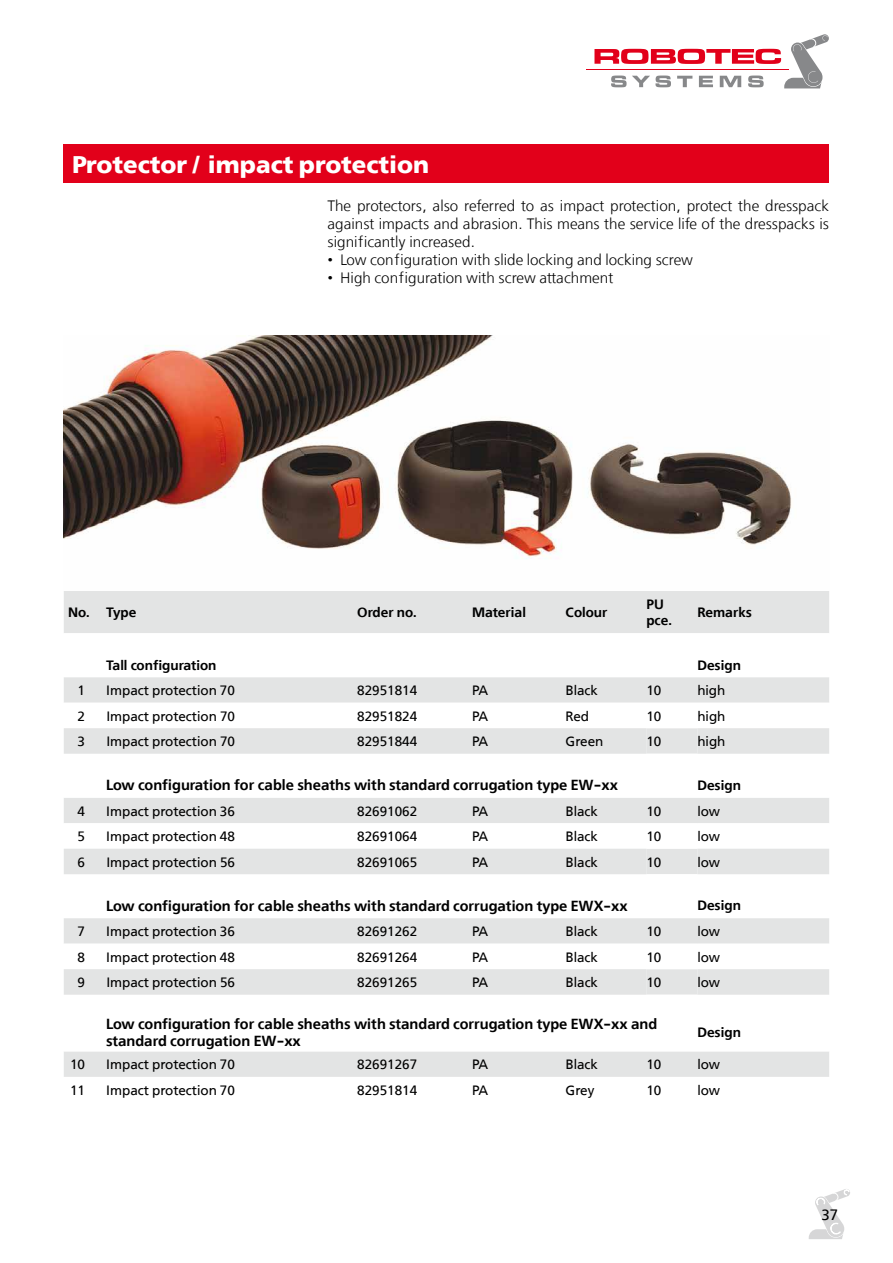
<style>
.page{position:relative;width:893px;height:1263px;background:#fff}
.page>*{position:absolute;margin:0;border:0;box-sizing:border-box;transform-origin:0 0}
.t1{font:700 24px "Free Set";color:#fff}
.t2{font:300 15px/18px "Free Set";color:#000;text-align:justify}
.t3{font:15px "Free Set";color:#000}
.t4{font:600 14.55px/17.4px "Free Set";color:#000}
.t5{font:13.5px "Free Set";color:#000}
.t6{font:600 13.5px/16.2px "Free Set";color:#000}
</style>
<div class="page">
<hr style="left:587px;top:69px;width:202px;height:1px;background:#e2001a">
<svg style="left:594px;top:34px;width:235px;height:54px"></svg>
<svg style="left:809px;top:1189px;width:41px;height:50px"></svg>
<div style="left:64px;top:145px;width:765px;height:38px;background:#e2001a"></div>
<div style="left:64px;top:591px;width:765px;height:42px;background:#e3e4e4"></div>
<svg style="left:64px;top:677px;width:765px;height:400px"></svg>
<svg style="left:64px;top:728px;width:765px;height:267px"></svg>
<svg style="left:646px;top:823px;width:51px;height:254px"></svg>
<img style="left:64px;top:335px;width:728px;height:224px">
<h1 class="t1" style="left:72px;top:150px;width:358px">Protector / impact protection</h1>
<p class="t2" style="left:327px;top:197px;width:503px">The protectors, also referred to as impact protection, protect the dresspack against impacts and abrasion. This means the service life of the dresspacks is significantly increased.</p>
<p class="t2" style="left:327px;top:251px;width:367px">• Low configuration with slide locking and locking screw</p>
<p class="t2" style="left:327px;top:269px;width:287px">• High configuration with screw attachment</p>
<p class="t6" style="left:68px;top:605px;width:70px">No. Type</p>
<p class="t6" style="left:357px;top:605px;width:61px">Order no.</p>
<p class="t6" style="left:472px;top:605px;width:55px">Material</p>
<p class="t6" style="left:566px;top:605px;width:44px">Colour</p>
<p class="t6" style="left:646px;top:596px;width:27px">PU pce.</p>
<p class="t6" style="left:697px;top:605px;width:56px">Remarks</p>
<p class="t6" style="left:106px;top:657px;width:112px">Tall configuration</p>
<p class="t6" style="left:697px;top:657px;width:45px">Design</p>
<p class="t5" style="left:78px;top:682px;width:9px">1</p>
<p class="t5" style="left:106px;top:682px;width:130px">Impact protection 70</p>
<p class="t5" style="left:357px;top:682px;width:62px">82951814</p>
<p class="t5" style="left:472px;top:682px;width:18px">PA</p>
<p class="t5" style="left:566px;top:682px;width:34px">Black</p>
<p class="t5" style="left:646px;top:682px;width:17px">10</p>
<p class="t5" style="left:697px;top:682px;width:29px">high</p>
<p class="t5" style="left:78px;top:708px;width:9px">2</p>
<p class="t5" style="left:106px;top:708px;width:130px">Impact protection 70</p>
<p class="t5" style="left:357px;top:708px;width:62px">82951824</p>
<p class="t5" style="left:472px;top:708px;width:18px">PA</p>
<p class="t5" style="left:566px;top:708px;width:25px">Red</p>
<p class="t5" style="left:646px;top:708px;width:17px">10</p>
<p class="t5" style="left:697px;top:708px;width:29px">high</p>
<p class="t5" style="left:78px;top:733px;width:9px">3</p>
<p class="t5" style="left:106px;top:733px;width:130px">Impact protection 70</p>
<p class="t5" style="left:357px;top:733px;width:62px">82951844</p>
<p class="t5" style="left:472px;top:733px;width:18px">PA</p>
<p class="t5" style="left:566px;top:733px;width:39px">Green</p>
<p class="t5" style="left:646px;top:733px;width:17px">10</p>
<p class="t5" style="left:697px;top:733px;width:29px">high</p>
<p class="t4" style="left:106px;top:777px;width:513px">Low configuration for cable sheaths with standard corrugation type EW-xx</p>
<p class="t6" style="left:697px;top:777px;width:45px">Design</p>
<p class="t5" style="left:78px;top:803px;width:9px">4</p>
<p class="t5" style="left:106px;top:803px;width:130px">Impact protection 36</p>
<p class="t5" style="left:357px;top:803px;width:62px">82691062</p>
<p class="t5" style="left:472px;top:803px;width:18px">PA</p>
<p class="t5" style="left:566px;top:803px;width:34px">Black</p>
<p class="t5" style="left:646px;top:803px;width:17px">10</p>
<p class="t5" style="left:697px;top:803px;width:24px">low</p>
<p class="t5" style="left:78px;top:828px;width:9px">5</p>
<p class="t5" style="left:106px;top:828px;width:130px">Impact protection 48</p>
<p class="t5" style="left:357px;top:828px;width:62px">82691064</p>
<p class="t5" style="left:472px;top:828px;width:18px">PA</p>
<p class="t5" style="left:566px;top:828px;width:34px">Black</p>
<p class="t5" style="left:646px;top:828px;width:17px">10</p>
<p class="t5" style="left:697px;top:828px;width:24px">low</p>
<p class="t5" style="left:78px;top:854px;width:9px">6</p>
<p class="t5" style="left:106px;top:854px;width:130px">Impact protection 56</p>
<p class="t5" style="left:357px;top:854px;width:62px">82691065</p>
<p class="t5" style="left:472px;top:854px;width:18px">PA</p>
<p class="t5" style="left:566px;top:854px;width:34px">Black</p>
<p class="t5" style="left:646px;top:854px;width:17px">10</p>
<p class="t5" style="left:697px;top:854px;width:24px">low</p>
<p class="t4" style="left:106px;top:897px;width:523px">Low configuration for cable sheaths with standard corrugation type EWX-xx</p>
<p class="t6" style="left:697px;top:898px;width:45px">Design</p>
<p class="t5" style="left:78px;top:923px;width:9px">7</p>
<p class="t5" style="left:106px;top:923px;width:130px">Impact protection 36</p>
<p class="t5" style="left:357px;top:923px;width:62px">82691262</p>
<p class="t5" style="left:472px;top:923px;width:18px">PA</p>
<p class="t5" style="left:566px;top:923px;width:34px">Black</p>
<p class="t5" style="left:646px;top:923px;width:17px">10</p>
<p class="t5" style="left:697px;top:923px;width:24px">low</p>
<p class="t5" style="left:78px;top:949px;width:9px">8</p>
<p class="t5" style="left:106px;top:949px;width:130px">Impact protection 48</p>
<p class="t5" style="left:357px;top:949px;width:62px">82691264</p>
<p class="t5" style="left:472px;top:949px;width:18px">PA</p>
<p class="t5" style="left:566px;top:949px;width:34px">Black</p>
<p class="t5" style="left:646px;top:949px;width:17px">10</p>
<p class="t5" style="left:697px;top:949px;width:24px">low</p>
<p class="t5" style="left:78px;top:974px;width:9px">9</p>
<p class="t5" style="left:106px;top:974px;width:130px">Impact protection 56</p>
<p class="t5" style="left:357px;top:974px;width:62px">82691265</p>
<p class="t5" style="left:472px;top:974px;width:18px">PA</p>
<p class="t5" style="left:566px;top:974px;width:34px">Black</p>
<p class="t5" style="left:646px;top:974px;width:17px">10</p>
<p class="t5" style="left:697px;top:974px;width:24px">low</p>
<p class="t4" style="left:106px;top:1015px;width:552px">Low configuration for cable sheaths with standard corrugation type EWX-xx and standard corrugation EW-xx</p>
<p class="t6" style="left:697px;top:1025px;width:45px">Design</p>
<p class="t5" style="left:70px;top:1056px;width:17px">10</p>
<p class="t5" style="left:106px;top:1056px;width:130px">Impact protection 70</p>
<p class="t5" style="left:357px;top:1056px;width:62px">82691267</p>
<p class="t5" style="left:472px;top:1056px;width:18px">PA</p>
<p class="t5" style="left:566px;top:1056px;width:34px">Black</p>
<p class="t5" style="left:646px;top:1056px;width:17px">10</p>
<p class="t5" style="left:697px;top:1056px;width:24px">low</p>
<p class="t5" style="left:70px;top:1082px;width:17px">11</p>
<p class="t5" style="left:106px;top:1082px;width:130px">Impact protection 70</p>
<p class="t5" style="left:357px;top:1082px;width:62px">82951814</p>
<p class="t5" style="left:472px;top:1082px;width:18px">PA</p>
<p class="t5" style="left:566px;top:1082px;width:30px">Grey</p>
<p class="t5" style="left:646px;top:1082px;width:17px">10</p>
<p class="t5" style="left:697px;top:1082px;width:24px">low</p>
<p class="t3" style="left:821px;top:1205px;width:18px">37</p>
</div>
